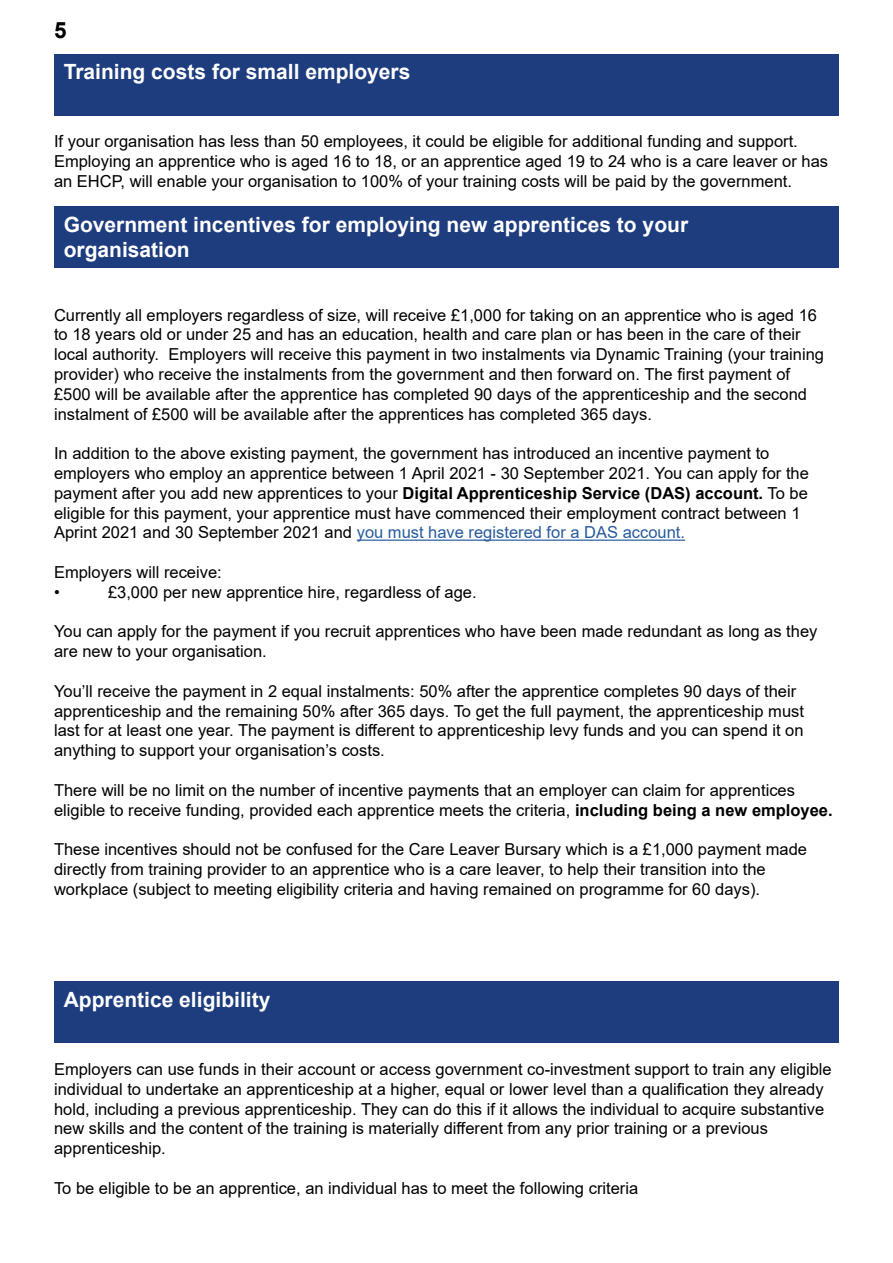
<style>
.page{position:relative;width:893px;height:1263px;background:#fff}
.page>*{position:absolute;margin:0;border:0;box-sizing:border-box;transform-origin:0 0}
.t1{font:700 22.5px "Arial";color:#000}
.t2{font:700 21px/25.2px "Arial";color:#fff}
.t3{font:16.5px/19.8px "Arial";color:#000}
.s1{font-weight:700}
.s2{color:#275b9b}
</style>
<div class="page">
<hr style="left:357px;top:539px;width:328px;height:2px;background:#275b9b">
<div style="left:54px;top:206px;width:785px;height:62px;background:#1e3d7f"></div>
<div style="left:54px;top:54px;width:785px;height:62px;background:#1e3d7f"></div>
<div style="left:54px;top:981px;width:785px;height:62px;background:#1e3d7f"></div>
<h1 class="t1" style="left:54px;top:15px;width:14px">5</h1>
<p class="t2" style="left:64px;top:60px;width:348px">Training costs for small employers</p>
<p class="t3" style="left:54px;top:132px;width:776px">If your organisation has less than 50 employees, it could be eligible for additional funding and support.<br>Employing an apprentice who is aged 16 to 18, or an apprentice aged 19 to 24 who is a care leaver or has an EHCP, will enable your organisation to 100% of your training costs will be paid by the government.</p>
<p class="t2" style="left:64px;top:212px;width:626px">Government incentives for employing new apprentices to your organisation</p>
<p class="t3" style="left:54px;top:305px;width:771px">Currently all employers regardless of size, will receive £1,000 for taking on an apprentice who is aged 16 to 18 years old or under 25 and has an education, health and care plan or has been in the care of their local authority. Employers will receive this payment in two instalments via Dynamic Training (your training provider) who receive the instalments from the government and then forward on. The first payment of £500 will be available after the apprentice has completed 90 days of the apprenticeship and the second instalment of £500 will be available after the apprentices has completed 365 days.</p>
<p class="t3" style="left:54px;top:443px;width:756px">In addition to the above existing payment, the government has introduced an incentive payment to employers who employ an apprentice between 1 April 2021 - 30 September 2021. You can apply for the payment after you add new apprentices to your <span class="s1">Digital Apprenticeship Service (DAS) account.</span> To be eligible for this payment, your apprentice must have commenced their employment contract between 1<br>Aprint 2021 and 30 September 2021 and <span class="s2">you must have registered for a DAS account.</span></p>
<p class="t3" style="left:54px;top:562px;width:169px">Employers will receive: •</p>
<p class="t3" style="left:108px;top:582px;width:370px">£3,000 per new apprentice hire, regardless of age.</p>
<p class="t3" style="left:54px;top:622px;width:765px">You can apply for the payment if you recruit apprentices who have been made redundant as long as they are new to your organisation.</p>
<p class="t3" style="left:54px;top:681px;width:751px">You’ll receive the payment in 2 equal instalments: 50% after the apprentice completes 90 days of their apprenticeship and the remaining 50% after 365 days. To get the full payment, the apprenticeship must last for at least one year. The payment is different to apprenticeship levy funds and you can spend it on anything to support your organisation’s costs.</p>
<p class="t3" style="left:54px;top:780px;width:780px">There will be no limit on the number of incentive payments that an employer can claim for apprentices eligible to receive funding, provided each apprentice meets the criteria, <span class="s1">including being a new employee.</span></p>
<p class="t3" style="left:54px;top:839px;width:754px">These incentives should not be confused for the Care Leaver Bursary which is a £1,000 payment made directly from training provider to an apprentice who is a care leaver, to help their transition into the workplace (subject to meeting eligibility criteria and having remained on programme for 60 days).</p>
<p class="t2" style="left:64px;top:987px;width:208px">Apprentice eligibility</p>
<p class="t3" style="left:54px;top:1059px;width:779px">Employers can use funds in their account or access government co-investment support to train any eligible individual to undertake an apprenticeship at a higher, equal or lower level than a qualification they already hold, including a previous apprenticeship. They can do this if it allows the individual to acquire substantive new skills and the content of the training is materially different from any prior training or a previous apprenticeship.</p>
<p class="t3" style="left:54px;top:1178px;width:586px">To be eligible to be an apprentice, an individual has to meet the following criteria</p>
</div>
